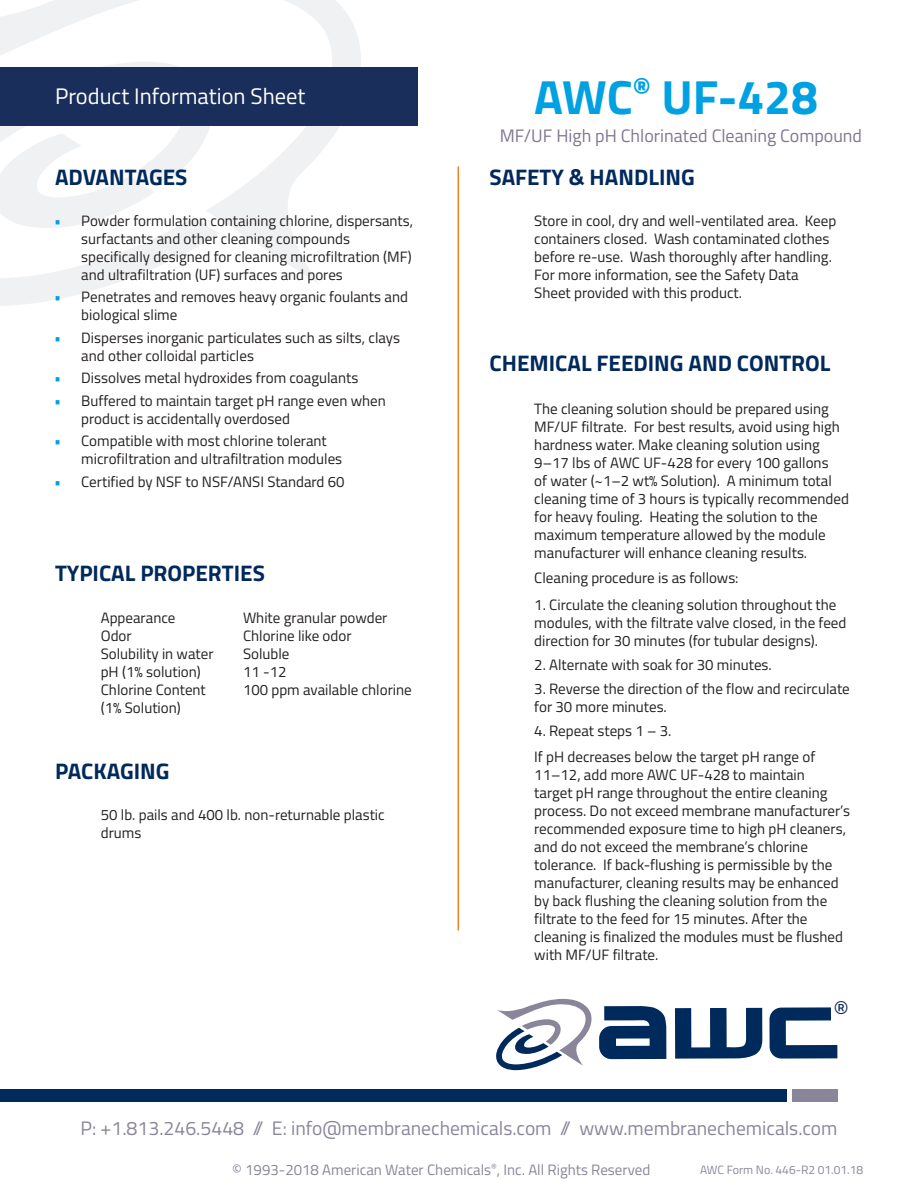
<style>
.page{position:relative;width:918px;height:1188px;background:#fff}
.page>*{position:absolute;margin:0;border:0;box-sizing:border-box;transform-origin:0 0}
.t1{font:700 48px "Titillium Web";color:#00a1e3}
.t2{font:24px "Titillium Web";color:#192e5a}
.t3{font:700 22.5px "Titillium Web";color:#00295c}
.t4{font:22.5px "Titillium Web";color:#fff}
.t5{font:19.5px "Titillium Web";color:#8b859a}
.t6{font:18px "Titillium Web";color:#80778e}
.t7{font:15px/18px "Titillium Web";color:#231f20}
.t8{font:15px "Titillium Web";color:#8b859a}
.t9{font:12px "Titillium Web";color:#8b859a}
.s1{color:#00a1e3}
</style>
<div class="page">
<svg style="left:675px;top:1008px;width:87px;height:51px"></svg>
<svg style="left:769px;top:1007px;width:68px;height:52px"></svg>
<svg style="left:496px;top:999px;width:170px;height:71px"></svg>
<svg style="left:0;top:285px;width:109px;height:21px;fill:#f0f1f2"></svg>
<svg style="left:0;top:0;width:370px;height:285px"></svg>
<div style="left:0;top:68px;width:418px;height:58px;background:#192e5a"></div>
<hr style="left:458px;top:167px;width:1px;height:763px;background:#f48026">
<div style="left:0;top:1090px;width:786px;height:12px;background:#00295c"></div>
<div style="left:792px;top:1090px;width:45px;height:12px;background:#8b859a"></div>
<h3 class="t4" style="left:55px;top:80px;width:252px">Product Information Sheet</h3>
<h1 class="t1" style="left:534px;top:61px;width:285px">AWC<sup>®</sup> UF-428</h1>
<p class="t6" style="left:500px;top:122px;width:364px">MF/UF High pH Chlorinated Cleaning Compound</p>
<h3 class="t3" style="left:55px;top:160px;width:134px">ADVANTAGES</h3>
<h3 class="t3" style="left:490px;top:160px;width:207px">SAFETY &amp; HANDLING</h3>
<p class="t7" style="left:81px;top:211px;width:333px;text-indent:-27px"><span class="s1">•</span> Powder formulation containing chlorine, dispersants, surfactants and other cleaning compounds specifically designed for cleaning microfiltration (MF) and ultrafiltration (UF) surfaces and pores</p>
<p class="t7" style="left:81px;top:287px;width:328px;text-indent:-27px"><span class="s1">•</span> Penetrates and removes heavy organic foulants and biological slime</p>
<p class="t7" style="left:81px;top:328px;width:320px;text-indent:-27px"><span class="s1">•</span> Disperses inorganic particulates such as silts, clays and other colloidal particles</p>
<p class="t7" style="left:54px;top:368px;width:306px"><span class="s1">•</span> Dissolves metal hydroxides from coagulants</p>
<p class="t7" style="left:81px;top:391px;width:306px;text-indent:-27px"><span class="s1">•</span> Buffered to maintain target pH range even when product is accidentally overdosed</p>
<p class="t7" style="left:81px;top:431px;width:262px;text-indent:-27px"><span class="s1">•</span> Compatible with most chlorine tolerant microfiltration and ultrafiltration modules</p>
<p class="t7" style="left:54px;top:472px;width:292px"><span class="s1">•</span> Certified by NSF to NSF/ANSI Standard 60</p>
<h3 class="t3" style="left:55px;top:556px;width:211px">TYPICAL PROPERTIES</h3>
<p class="t7" style="left:101px;top:608px;width:114px">Appearance<br>Odor<br>Solubility in water pH (1% solution)<br>Chlorine Content (1% Solution)</p>
<p class="t7" style="left:243px;top:608px;width:170px">White granular powder<br>Chlorine like odor<br>Soluble<br>11 -12<br>100 ppm available chlorine</p>
<h3 class="t3" style="left:55px;top:754px;width:116px">PACKAGING</h3>
<p class="t7" style="left:101px;top:805px;width:285px">50 lb. pails and 400 lb. non-returnable plastic drums</p>
<p class="t7" style="left:534px;top:211px;width:303px">Store in cool, dry and well-ventilated area. Keep containers closed. Wash contaminated clothes before re-use. Wash thoroughly after handling.<br>For more information, see the Safety Data Sheet provided with this product.</p>
<h3 class="t3" style="left:490px;top:345px;width:342px">CHEMICAL FEEDING AND CONTROL</h3>
<p class="t7" style="left:534px;top:399px;width:316px">The cleaning solution should be prepared using MF/UF filtrate. For best results, avoid using high hardness water. Make cleaning solution using 9–17 lbs of AWC UF-428 for every 100 gallons<br>of water (~1–2 wt% Solution). A minimum total cleaning time of 3 hours is typically recommended for heavy fouling. Heating the solution to the maximum temperature allowed by the module manufacturer will enhance cleaning results.</p>
<p class="t7" style="left:534px;top:568px;width:206px">Cleaning procedure is as follows:</p>
<p class="t7" style="left:534px;top:595px;width:314px">1. Circulate the cleaning solution throughout the modules, with the filtrate valve closed, in the feed direction for 30 minutes (for tubular designs).</p>
<p class="t7" style="left:534px;top:655px;width:239px">2. Alternate with soak for 30 minutes.</p>
<p class="t7" style="left:534px;top:679px;width:317px">3. Reverse the direction of the flow and recirculate for 30 more minutes.</p>
<p class="t7" style="left:534px;top:718px;width:283px;line-height:25.5px">4. Repeat steps 1 – 3.<br>If pH decreases below the target pH range of</p>
<p class="t7" style="left:534px;top:765px;width:317px">11–12, add more AWC UF-428 to maintain<br>target pH range throughout the entire cleaning process. Do not exceed membrane manufacturer’s recommended exposure time to high pH cleaners, and do not exceed the membrane’s chlorine tolerance. If back-flushing is permissible by the manufacturer, cleaning results may be enhanced by back flushing the cleaning solution from the filtrate to the feed for 15 minutes. After the cleaning is finalized the modules must be flushed with MF/UF filtrate.</p>
<h2 class="t2" style="left:833px;top:992px;width:17px">®</h2>
<h3 class="t5" style="left:80px;top:1114px;width:759px">P: +1.813.246.5448 // E: info@membranechemicals.com // www.membranechemicals.com</h3>
<p class="t8" style="left:232px;top:1158px;width:420px">© 1993-2018 American Water Chemicals<sup>®</sup>, Inc. All Rights Reserved</p>
<p class="t9" style="left:700px;top:1161px;width:165px">AWC Form No. 446-R2 01.01.18</p>
</div>
